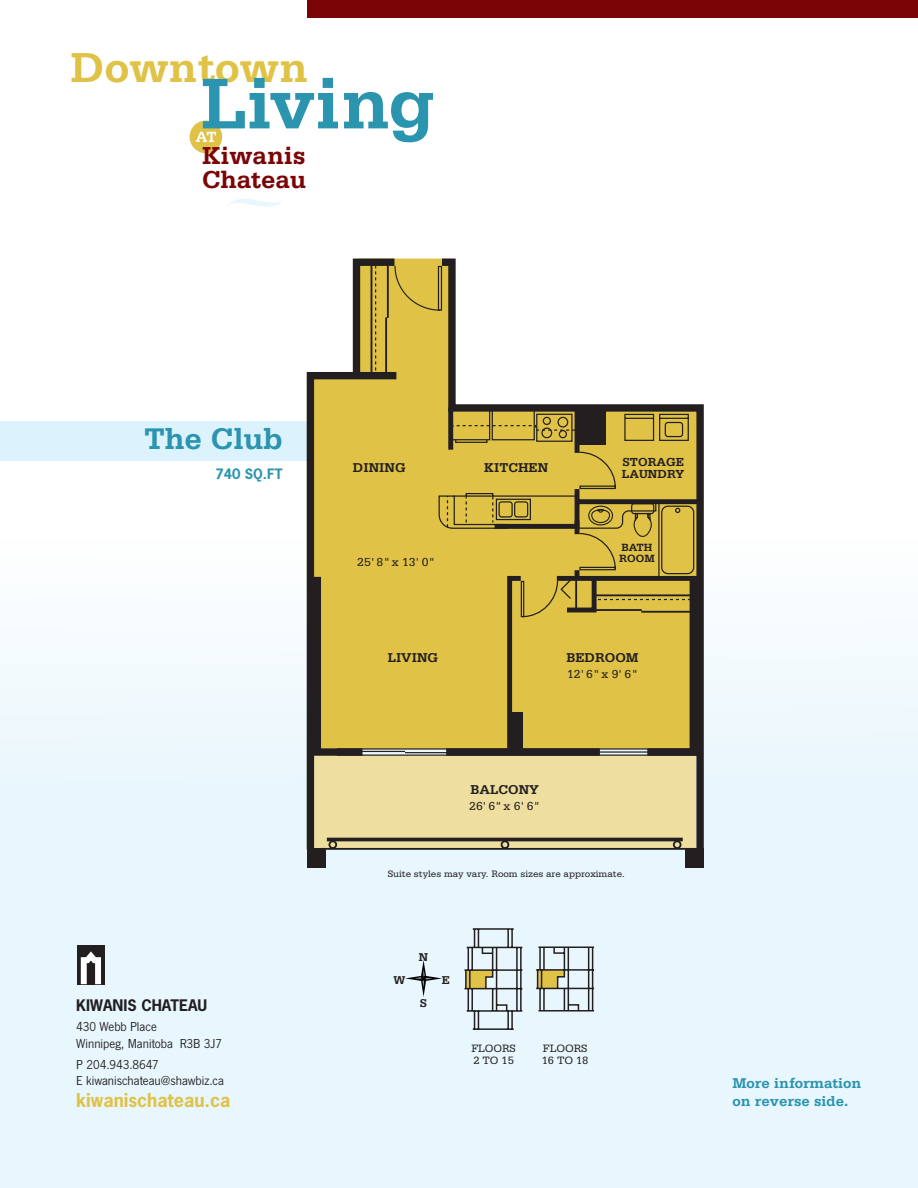
<style>
.page{position:relative;width:918px;height:1188px;background:#fff}
.page>*{position:absolute;margin:0;border:0;box-sizing:border-box;transform-origin:0 0}
.t1{font:700 75.6px "Serifa Std";color:#2b94af}
.t2{font:700 44.1px "Serifa Std";color:#dfc246}
.t3{font:700 31.5px "Serifa Std";color:#2b94af}
.t4{font:700 25.95px/24px "Serifa Std";color:#7a0406}
.t5{font:700 18px "News Gothic Std";color:#dfc246}
.t6{font:700 15px/18px "Serifa Std";color:#2b94af}
.t7{font:700 15px "News Gothic Std";color:#231f20}
.t8{font:13.5px/16.5px "News Got T";color:#231f20}
.t9{font:700 13.5px "Serifa";color:#231f20}
.t10{font:700 13.5px "News Gothic Std";color:#2b94af}
.t11{font:12.3px "Serifa";color:#231f20}
.t12{font:700 12.3px/12.3px "Serifa";color:#231f20}
.t13{font:700 12px "Serifa";color:#231f20}
.t14{font:11.25px/11.2px "Serifa";letter-spacing:-.01em;color:#231f20}
.t15{font:700 11.1px/11.1px "Serifa";color:#231f20}
.t16{font:9.9px "Serifa";color:#231f20}
</style>
<div class="page">
<div style="left:0;top:540px;width:918px;height:648px;background:#e8f6fd"></div>
<div style="left:307px;top:0;width:611px;height:18px;background:#7a0406"></div>
<svg style="left:227px;top:199px;width:54px;height:8px"></svg>
<div style="left:190px;top:121px;width:32px;height:32px;background:#dfc246;border-radius:50%"></div>
<svg style="left:196px;top:132px;width:20px;height:10px"></svg>
<div style="left:77px;top:945px;width:28px;height:39px;background:#231f20"></div>
<svg style="left:81px;top:951px;width:20px;height:33px"></svg>
<div style="left:0;top:421px;width:325px;height:39px;background:#dcf2fc"></div>
<svg style="left:404px;top:258px;width:300px;height:590px"></svg>
<hr style="left:320px;top:848px;width:377px;height:2px;background:#231f20">
<hr style="left:327px;top:838px;width:356px;height:3px;background:#231f20">
<svg style="left:404px;top:841px;width:278px;height:9px;background:#b6aa7e"></svg>
<hr style="left:337px;top:755px;width:360px;height:1px;background:#231f20">
<hr style="left:337px;top:748px;width:360px;height:2px;background:#231f20">
<hr style="left:582px;top:751px;width:115px;height:2px;background:#231f20">
<hr style="left:405px;top:752px;width:113px;height:1px;background:#231f20">
<hr style="left:347px;top:751px;width:58px;height:1px;background:#231f20">
<div style="left:307px;top:848px;width:19px;height:20px;background:#231f20"></div>
<svg style="left:307px;top:258px;width:97px;height:592px;background:#cbb65f"></svg>
<div style="left:685px;top:848px;width:19px;height:20px;background:#231f20"></div>
<div style="left:690px;top:577px;width:7px;height:174px;background:#231f20"></div>
<svg style="left:490px;top:403px;width:213px;height:212px;background:#433e36"></svg>
<div style="left:578px;top:409px;width:28px;height:36px;background:#231f20"></div>
<hr style="left:371px;top:265px;width:1px;height:108px;background:#231f20">
<svg style="left:375px;top:265px;width:1px;height:108px"></svg>
<hr style="left:387px;top:265px;width:2px;height:53px;background:#231f20">
<hr style="left:385px;top:317px;width:2px;height:55px;background:#231f20">
<div style="left:438px;top:266px;width:4px;height:45px;border:1px solid #231f20"></div>
<svg style="left:394px;top:265px;width:47px;height:46px;background:#d2b743"></svg>
<div style="left:448px;top:407px;width:5px;height:43px;background:#231f20"></div>
<svg style="left:438px;top:410px;width:257px;height:343px;background:#c8ae41"></svg>
<div style="left:455px;top:439px;width:33px;height:4px;border:1px solid #231f20"></div>
<svg style="left:464px;top:928px;width:59px;height:102px"></svg>
<svg style="left:405px;top:960px;width:37px;height:37px"></svg>
<svg style="left:536px;top:946px;width:59px;height:66px"></svg>
<h2 class="t2" style="left:70px;top:42px;width:240px">Downtown</h2>
<h1 class="t1" style="left:201px;top:59px;width:236px">Living</h1>
<h3 class="t4" style="left:202px;top:144px;width:105px">Kiwanis<br>Chateau</h3>
<p class="t3" style="left:144px;top:421px;width:140px">The Club</p>
<p class="t10" style="left:215px;top:465px;width:68px">740 SQ.FT</p>
<p class="t7" style="left:76px;top:995px;width:133px">KIWANIS CHATEAU</p>
<p class="t8" style="left:76px;top:1018px;width:147px">430 Webb Place<br>Winnipeg, Manitoba R3B 3J7</p>
<p class="t8" style="left:76px;top:1056px;width:149px">P 204.943.8647<br>E kiwanischateau@shawbiz.ca</p>
<h3 class="t5" style="left:76px;top:1089px;width:156px">kiwanischateau.ca</h3>
<p class="t9" style="left:353px;top:460px;width:54px">DINING</p>
<p class="t11" style="left:357px;top:555px;width:80px">25' 8" x 13' 0"</p>
<p class="t9" style="left:484px;top:460px;width:65px">KITCHEN</p>
<p class="t12" style="left:622px;top:456px;width:64px">STORAGE<br>LAUNDRY</p>
<p class="t15" style="left:619px;top:542px;width:37px">BATH<br>ROOM</p>
<p class="t9" style="left:388px;top:650px;width:52px">LIVING</p>
<p class="t9" style="left:567px;top:650px;width:74px">BEDROOM</p>
<p class="t11" style="left:567px;top:667px;width:73px">12' 6" x 9' 6"</p>
<p class="t9" style="left:471px;top:782px;width:70px">BALCONY</p>
<p class="t11" style="left:469px;top:799px;width:73px">26' 6" x 6' 6"</p>
<p class="t16" style="left:388px;top:868px;width:239px">Suite styles may vary. Room sizes are approximate.</p>
<p class="t13" style="left:419px;top:950px;width:11px">N</p>
<p class="t13" style="left:420px;top:996px;width:9px">S</p>
<p class="t13" style="left:393px;top:973px;width:13px">W</p>
<p class="t13" style="left:442px;top:973px;width:10px">E</p>
<p class="t14" style="left:471px;top:1043px;width:46px">FLOORS<br>2 TO 15</p>
<p class="t14" style="left:542px;top:1043px;width:48px">FLOORS<br>16 TO 18</p>
<p class="t6" style="left:732px;top:1074px;width:131px">More information on reverse side.</p>
</div>
